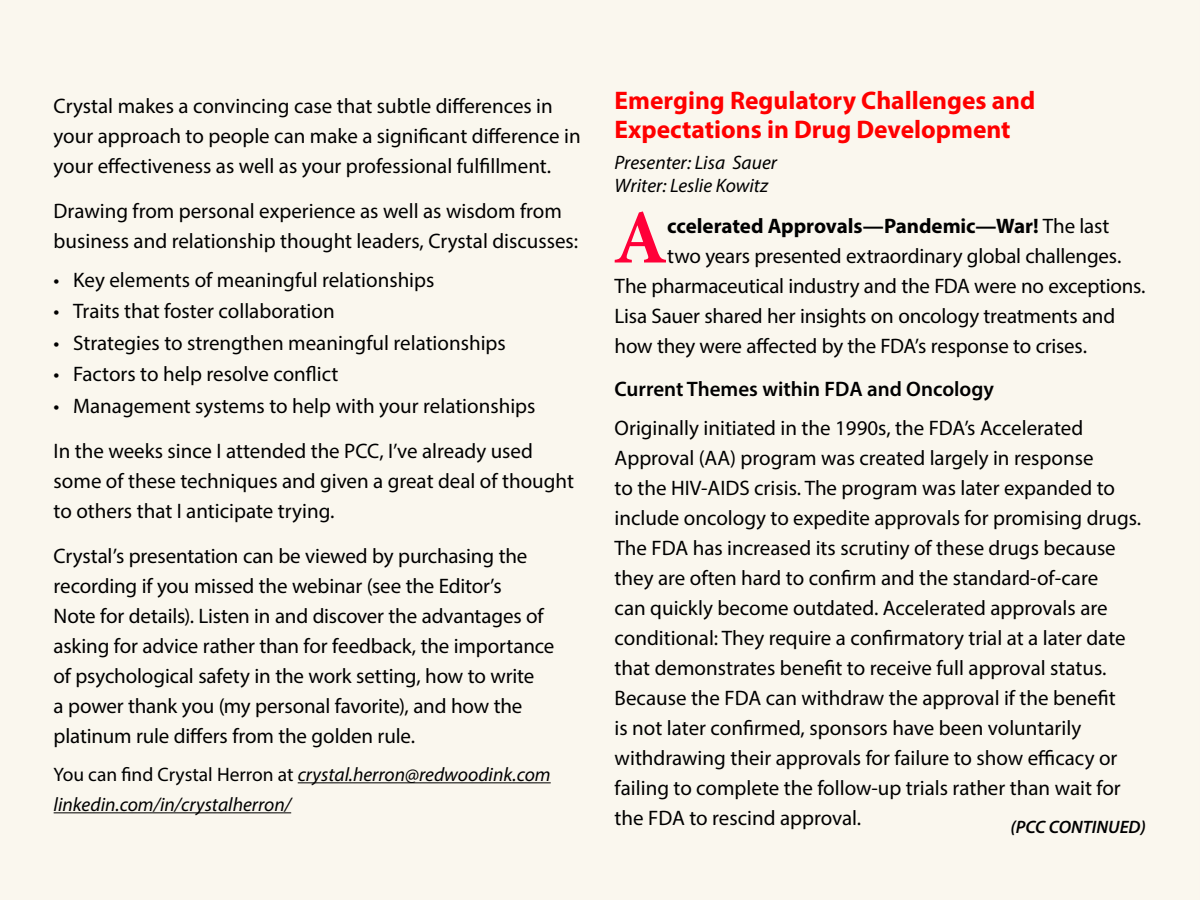
<style>
.page{position:relative;width:1200px;height:900px;background:#faf7ee}
.page>*{position:absolute;margin:0;border:0;box-sizing:border-box;transform-origin:0 0}
.CE_-_Body_1st{font:700 76.8px "Minion Pro";color:#ff0038}
.CE_-_Subtitle{font:700 25.5px/28.5px "Myriad Pro";color:#f00}
.Body{font:21px/30px "Myriad Pro";color:#000}
.CE_-_Body_1st-2{font:21px "Myriad Pro";letter-spacing:-.01em;color:#000}
.CE_-_Body_1st-3{font:700 21px "Myriad Pro";letter-spacing:-.005em;color:#000}
.t1{font:600 21px "Myriad Pro";color:#000}
.Body-2{font:italic 19.5px/30px "Myriad Pro";color:#000}
.Byline{font:italic 19.5px/23.4px "Myriad Pro";color:#000}
.Continued{font:italic 600 18px "Myriad Pro";color:#000}
.s1{font-style:normal}
.s2{font-weight:400}
</style>
<div class="page">
<hr style="left:298px;top:782px;width:253px;height:1px;background:#000">
<hr style="left:54px;top:812px;width:237px;height:1px;background:#000">
<p class="Body" style="left:54px;top:90px;width:529px">Crystal makes a convincing case that subtle differences in your approach to people can make a significant difference in your effectiveness as well as your professional fulfillment.</p>
<p class="Body" style="left:54px;top:195px;width:526px">Drawing from personal experience as well as wisdom from business and relationship thought leaders, Crystal discusses:</p>
<p class="Body" style="left:54px;top:264px;width:382px">• Key elements of meaningful relationships</p>
<p class="Body" style="left:54px;top:296px;width:283px">• Traits that foster collaboration</p>
<p class="Body" style="left:54px;top:327px;width:454px">• Strategies to strengthen meaningful relationships</p>
<p class="Body" style="left:54px;top:359px;width:286px">• Factors to help resolve conflict</p>
<p class="Body" style="left:54px;top:390px;width:483px">• Management systems to help with your relationships</p>
<p class="Body" style="left:54px;top:435px;width:522px">In the weeks since I attended the PCC, I’ve already used some of these techniques and given a great deal of thought to others that I anticipate trying.</p>
<p class="Body" style="left:54px;top:540px;width:502px">Crystal’s presentation can be viewed by purchasing the recording if you missed the webinar (see the Editor’s<br>Note for details). Listen in and discover the advantages of asking for advice rather than for feedback, the importance of psychological safety in the work setting, how to write<br>a power thank you (my personal favorite), and how the platinum rule differs from the golden rule.</p>
<p class="Body-2" style="left:54px;top:759px;width:499px"><span class="s1">You can find Crystal Herron at</span> crystal.herron@redwoodink.com linkedin.com/in/crystalherron/</p>
<p class="CE_-_Subtitle" style="left:615px;top:85px;width:422px">Emerging Regulatory Challenges and<br>Expectations in Drug Development</p>
<p class="Byline" style="left:615px;top:150px;width:164px">Presenter: Lisa Sauer<br>Writer: Leslie Kowitz</p>
<p class="CE_-_Body_1st" style="left:613px;top:184px;width:56px">A</p>
<p class="CE_-_Body_1st-3" style="left:667px;top:212px;width:444px">ccelerated Approvals—Pandemic—War! <span class="s2">The last</span></p>
<p class="CE_-_Body_1st-2" style="left:667px;top:243px;width:456px">two years presented extraordinary global challenges.</p>
<p class="CE_-_Body_1st-2" style="left:615px;top:273px;width:532px">The pharmaceutical industry and the FDA were no exceptions.</p>
<p class="CE_-_Body_1st-2" style="left:615px;top:303px;width:502px">Lisa Sauer shared her insights on oncology treatments and</p>
<p class="CE_-_Body_1st-2" style="left:615px;top:333px;width:474px">how they were affected by the FDA’s response to crises.</p>
<h2 class="t1" style="left:615px;top:376px;width:381px">Current Themes within FDA and Oncology</h2>
<p class="Body" style="left:615px;top:413px;width:528px">Originally initiated in the 1990s, the FDA’s Accelerated Approval (AA) program was created largely in response<br>to the HIV-AIDS crisis. The program was later expanded to include oncology to expedite approvals for promising drugs.<br>The FDA has increased its scrutiny of these drugs because they are often hard to confirm and the standard-of-care<br>can quickly become outdated. Accelerated approvals are conditional: They require a confirmatory trial at a later date that demonstrates benefit to receive full approval status.<br>Because the FDA can withdraw the approval if the benefit<br>is not later confirmed, sponsors have been voluntarily withdrawing their approvals for failure to show efficacy or failing to complete the follow-up trials rather than wait for the FDA to rescind approval.</p>
<p class="Continued" style="left:1010px;top:815px;width:137px">(PCC CONTINUED)</p>
</div>
